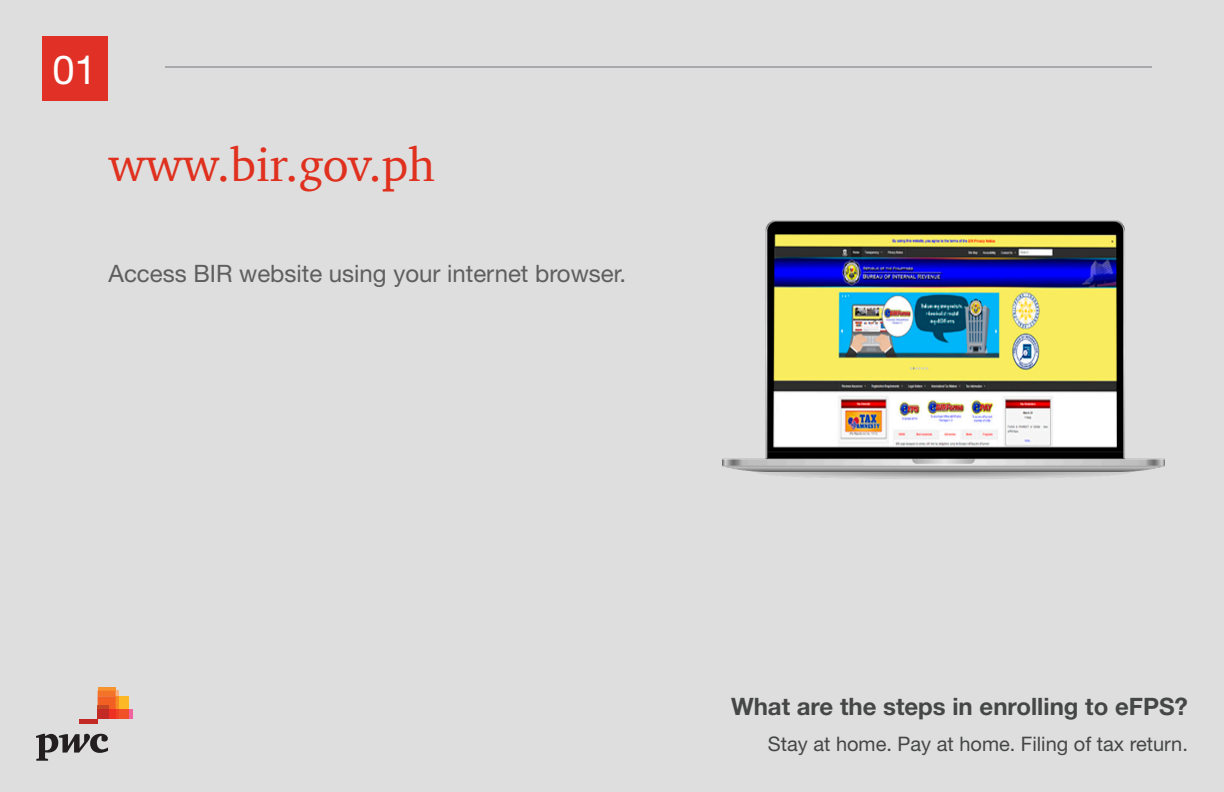
<style>
.page{position:relative;width:1224px;height:792px;background:#dedede}
.page>*{position:absolute;margin:0;border:0;box-sizing:border-box;transform-origin:0 0}
.t1{font:48px "ITC Charter Com";color:#e0301e}
.t2{font:40px "Helvetica Neue";color:#fff}
.t3{font:24px "Helvetica Neue";color:#5e5e5e}
.t4{font:700 24px "Helvetica Neue";color:#454646}
.t5{font:20px "Helvetica Neue";color:#454646}
</style>
<div class="page">
<hr style="left:165px;top:67px;width:987px;height:1px;background:#a8a9ad">
<div style="left:42px;top:36px;width:65px;height:65px;background:#e13025"></div>
<svg style="left:36px;top:734px;width:72px;height:27px"></svg>
<div style="left:128px;top:710px;width:5px;height:9px;background:#f0639e"></div>
<hr style="left:98px;top:687px;width:18px;height:4px;background:#f7932e">
<div style="left:119px;top:696px;width:9px;height:14px;background:#fcb825"></div>
<div style="left:119px;top:710px;width:9px;height:9px;background:#f05128"></div>
<svg style="left:98px;top:691px;width:21px;height:28px"></svg>
<div style="left:109px;top:710px;width:7px;height:9px;background:#ee3022"></div>
<div style="left:98px;top:705px;width:11px;height:5px;background:#c54826"></div>
<div style="left:98px;top:710px;width:11px;height:9px;background:#c32a25"></div>
<hr style="left:80px;top:719px;width:18px;height:4px;background:#c32a25">
<img style="left:723px;top:220px;width:442px;height:258px">
<h2 class="t2" style="left:52px;top:46px;width:46px">01</h2>
<h1 class="t1" style="left:109px;top:135px;width:328px">www.bir.gov.ph</h1>
<p class="t3" style="left:109px;top:259px;width:519px">Access BIR website using your internet browser.</p>
<p class="t4" style="left:731px;top:692px;width:458px">What are the steps in enrolling to eFPS?</p>
<p class="t5" style="left:768px;top:732px;width:422px">Stay at home. Pay at home. Filing of tax return.</p>
</div>
